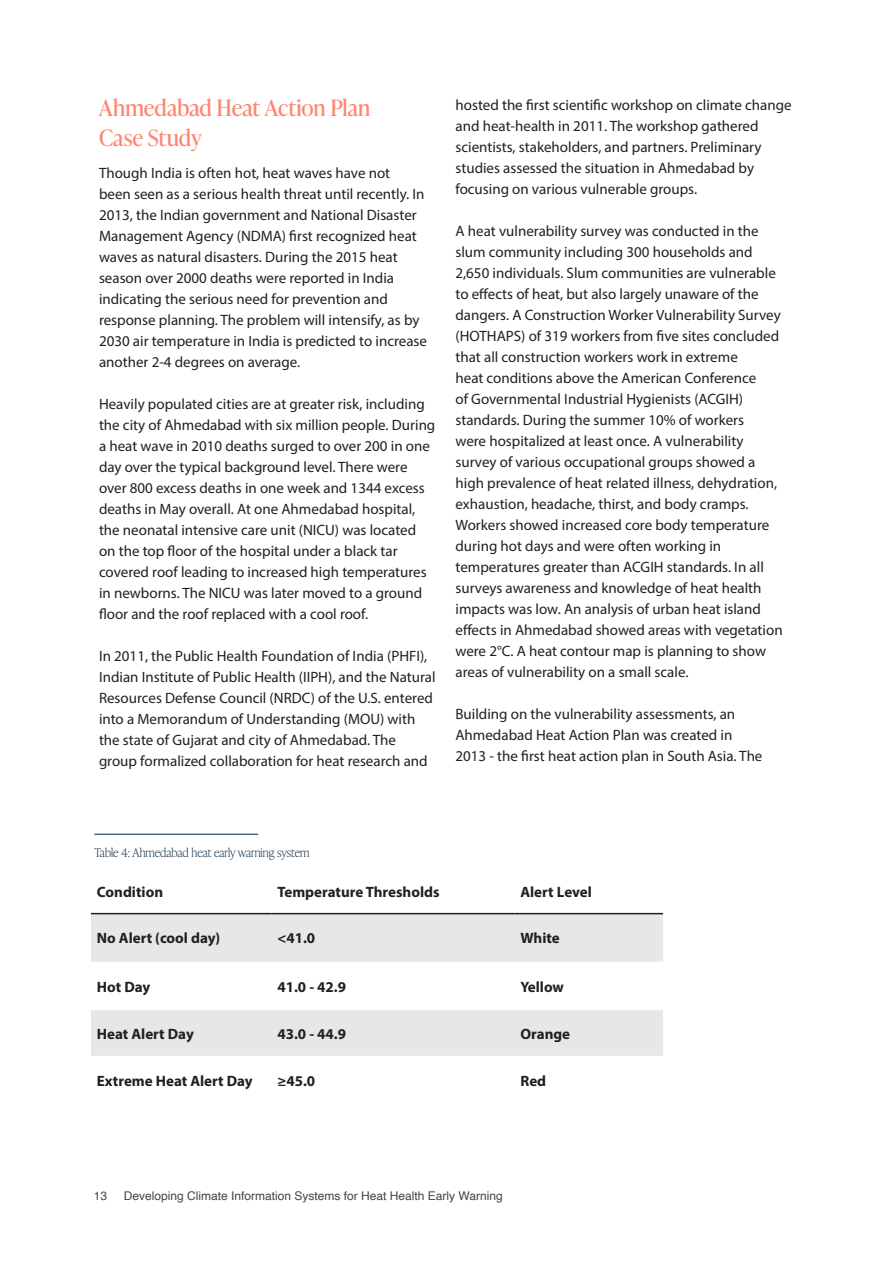
<style>
.page{position:relative;width:893px;height:1263px;background:#fff}
.page>*{position:absolute;margin:0;border:0;box-sizing:border-box;transform-origin:0 0}
._3rd{font:22.5px/30px "Ivy Presto Headline";letter-spacing:-.005em;color:#ff8570}
.t1{font:15px/21px "Myriad Pro";color:#231f20}
.t2{font:700 15px "Myriad Pro";color:#231f20}
.t3{font:12px "Helvetica";color:#4a443f}
.t4{font:100 12px "Ivy Presto Headline";color:#00233d}
</style>
<div class="page">
<svg style="left:91px;top:914px;width:572px;height:142px;fill:#e6e7e9"></svg>
<hr style="left:91px;top:913px;width:180px;height:1px;background:#231f20">
<hr style="left:271px;top:913px;width:243px;height:1px;background:#231f20">
<hr style="left:514px;top:913px;width:149px;height:1px;background:#231f20">
<hr style="left:94px;top:834px;width:164px;height:1px;background:#00233d">
<p class="_3rd" style="left:99px;top:92px;width:273px">Ahmedabad Heat Action Plan<br>Case Study</p>
<p class="t1" style="left:99px;top:162px;width:330px">Though India is often hot, heat waves have not<br>been seen as a serious health threat until recently. In 2013, the Indian government and National Disaster Management Agency (NDMA) first recognized heat waves as natural disasters. During the 2015 heat season over 2000 deaths were reported in India indicating the serious need for prevention and response planning. The problem will intensify, as by 2030 air temperature in India is predicted to increase another 2-4 degrees on average.</p>
<p class="t1" style="left:99px;top:393px;width:338px">Heavily populated cities are at greater risk, including the city of Ahmedabad with six million people. During a heat wave in 2010 deaths surged to over 200 in one day over the typical background level. There were over 800 excess deaths in one week and 1344 excess deaths in May overall. At one Ahmedabad hospital, the neonatal intensive care unit (NICU) was located on the top floor of the hospital under a black tar covered roof leading to increased high temperatures in newborns. The NICU was later moved to a ground floor and the roof replaced with a cool roof.</p>
<p class="t1" style="left:99px;top:645px;width:338px">In 2011, the Public Health Foundation of India (PHFI), Indian Institute of Public Health (IIPH), and the Natural Resources Defense Council (NRDC) of the U.S. entered into a Memorandum of Understanding (MOU) with the state of Gujarat and city of Ahmedabad. The group formalized collaboration for heat research and</p>
<p class="t1" style="left:455px;top:94px;width:338px">hosted the first scientific workshop on climate change and heat-health in 2011. The workshop gathered scientists, stakeholders, and partners. Preliminary studies assessed the situation in Ahmedabad by focusing on various vulnerable groups.</p>
<p class="t1" style="left:455px;top:220px;width:329px">A heat vulnerability survey was conducted in the slum community including 300 households and 2,650 individuals. Slum communities are vulnerable to effects of heat, but also largely unaware of the dangers. A Construction Worker Vulnerability Survey (HOTHAPS) of 319 workers from five sites concluded that all construction workers work in extreme<br>heat conditions above the American Conference<br>of Governmental Industrial Hygienists (ACGIH) standards. During the summer 10% of workers<br>were hospitalized at least once. A vulnerability survey of various occupational groups showed a high prevalence of heat related illness, dehydration, exhaustion, headache, thirst, and body cramps.<br>Workers showed increased core body temperature during hot days and were often working in temperatures greater than ACGIH standards. In all surveys awareness and knowledge of heat health impacts was low. An analysis of urban heat island effects in Ahmedabad showed areas with vegetation were 2°C. A heat contour map is planning to show areas of vulnerability on a small scale.</p>
<p class="t1" style="left:455px;top:703px;width:308px">Building on the vulnerability assessments, an<br>Ahmedabad Heat Action Plan was created in<br>2013 - the first heat action plan in South Asia. The</p>
<p class="t4" style="left:94px;top:844px;width:217px">Table 4: Ahmedabad heat early warning system</p>
<p class="t2" style="left:97px;top:882px;width:68px">Condition</p>
<p class="t2" style="left:277px;top:882px;width:164px">Temperature Thresholds</p>
<p class="t2" style="left:520px;top:882px;width:73px">Alert Level</p>
<p class="t2" style="left:97px;top:928px;width:125px">No Alert (cool day)</p>
<p class="t2" style="left:277px;top:928px;width:39px">&lt;41.0</p>
<p class="t2" style="left:520px;top:928px;width:41px">White</p>
<p class="t2" style="left:97px;top:977px;width:55px">Hot Day</p>
<p class="t2" style="left:277px;top:977px;width:70px">41.0 - 42.9</p>
<p class="t2" style="left:520px;top:977px;width:45px">Yellow</p>
<p class="t2" style="left:97px;top:1024px;width:98px">Heat Alert Day</p>
<p class="t2" style="left:277px;top:1024px;width:70px">43.0 - 44.9</p>
<p class="t2" style="left:520px;top:1024px;width:51px">Orange</p>
<p class="t2" style="left:97px;top:1071px;width:157px">Extreme Heat Alert Day</p>
<p class="t2" style="left:277px;top:1071px;width:39px">≥45.0</p>
<p class="t2" style="left:520px;top:1071px;width:27px">Red</p>
<p class="t3" style="left:94px;top:1186px;width:15px">13</p>
<p class="t3" style="left:124px;top:1186px;width:381px">Developing Climate Information Systems for Heat Health Early Warning</p>
</div>
